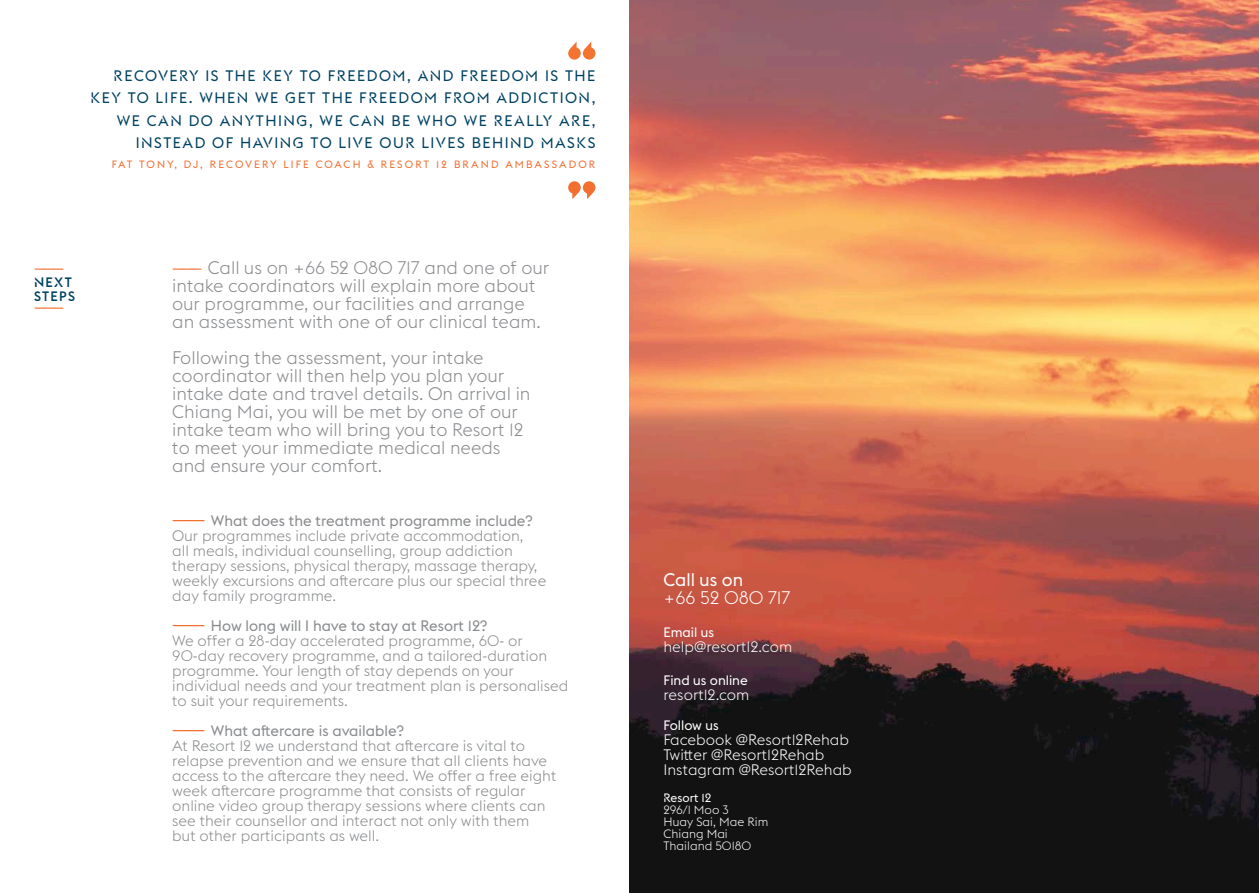
<style>
.page{position:relative;width:1259px;height:893px;background:#fff}
.page>*{position:absolute;margin:0;border:0;box-sizing:border-box;transform-origin:0 0}
.t1{font:300 18px/18px "Euclid Flex";color:#898b8e}
.t2{font:300 18px "Euclid Flex";letter-spacing:-.005em;color:#fff}
.t3{font:18px "Euclid R12";color:#fff}
.t4{font:300 15px/15px "Euclid Flex";color:#898b8e}
.t5{font:15px/22.5px "Euclid R12";letter-spacing:.1em;color:#004262;text-align:right}
.t6{font:15px "Euclid Flex";color:#898b8e}
.t7{font:300 15px "Euclid Flex";color:#fff}
.t8{font:13.5px "Euclid R12";color:#fff}
.t9{font:500 13.5px "Euclid R12";letter-spacing:.1em;color:#004262}
.t10{font:13.5px "Euclid R12";color:#f26f30}
.t11{font:300 12px "Euclid Flex";color:#fff}
.t12{font:12px "Euclid R12";color:#fff}
.t13{font:10.5px "Euclid Flex";letter-spacing:.2em;color:#f26f30}
.s1{font-family:"Euclid R12";font-weight:400;font-size:13.5px;color:#f26f30}
.s2{font-family:"Euclid R12";color:#f26f30}
</style>
<div class="page">
<img style="left:629px;top:0;width:630px;height:893px">
<svg style="left:568px;top:42px;width:27px;height:18px"></svg>
<svg style="left:568px;top:181px;width:27px;height:18px"></svg>
<p class="t5" style="left:90px;top:64px;width:506px">RECOVERY IS THE KEY TO FREEDOM, AND FREEDOM IS THE KEY TO LIFE. WHEN WE GET THE FREEDOM FROM ADDICTION, WE CAN DO ANYTHING, WE CAN BE WHO WE REALLY ARE, INSTEAD OF HAVING TO LIVE OUR LIVES BEHIND MASKS</p>
<p class="t13" style="left:112px;top:158px;width:485px">FAT TONY, DJ, RECOVERY LIFE COACH &amp; RESORT 12 BRAND AMBASSADOR</p>
<p class="t10" style="left:34px;top:261px;width:32px">———</p>
<p class="t9" style="left:34px;top:274px;width:39px">NEXT</p>
<p class="t9" style="left:34px;top:288px;width:43px">STEPS</p>
<p class="t10" style="left:34px;top:300px;width:32px">———</p>
<p class="t1" style="left:172px;top:258px;width:378px"><span class="s1">———</span> Call us on +66 52 080 717 and one of our intake coordinators will explain more about our programme, our facilities and arrange an assessment with one of our clinical team.</p>
<p class="t1" style="left:172px;top:348px;width:360px">Following the assessment, your intake coordinator will then help you plan your intake date and travel details. On arrival in Chiang Mai, you will be met by one of our intake team who will bring you to Resort 12 to meet your immediate medical needs and ensure your comfort.</p>
<p class="t6" style="left:172px;top:512px;width:362px"><span class="s2">———</span> What does the treatment programme include?</p>
<p class="t4" style="left:172px;top:528px;width:375px">Our programmes include private accommodation,<br>all meals, individual counselling, group addiction therapy sessions, physical therapy, massage therapy, weekly excursions and aftercare plus our special three day family programme.</p>
<p class="t6" style="left:172px;top:617px;width:316px"><span class="s2">———</span> How long will I have to stay at Resort 12?</p>
<p class="t4" style="left:172px;top:633px;width:398px">We offer a 28-day accelerated programme, 60- or 90-day recovery programme, and a tailored-duration programme. Your length of stay depends on your individual needs and your treatment plan is personalised to suit your requirements.</p>
<p class="t6" style="left:172px;top:722px;width:233px"><span class="s2">———</span> What aftercare is available?</p>
<p class="t4" style="left:172px;top:738px;width:386px">At Resort 12 we understand that aftercare is vital to relapse prevention and we ensure that all clients have access to the aftercare they need. We offer a free eight week aftercare programme that consists of regular online video group therapy sessions where clients can see their counsellor and interact not only with them but other participants as well.</p>
<p class="t3" style="left:663px;top:569px;width:81px">Call us on</p>
<p class="t2" style="left:663px;top:587px;width:128px">+66 52 080 717</p>
<p class="t8" style="left:663px;top:624px;width:52px">Email us</p>
<p class="t7" style="left:663px;top:638px;width:130px">help@resort12.com</p>
<p class="t8" style="left:663px;top:672px;width:86px">Find us online</p>
<p class="t7" style="left:663px;top:686px;width:87px">resort12.com</p>
<p class="t8" style="left:663px;top:717px;width:57px">Follow us</p>
<p class="t7" style="left:663px;top:731px;width:187px">Facebook @Resort12Rehab</p>
<p class="t7" style="left:663px;top:746px;width:162px">Twitter @Resort12Rehab</p>
<p class="t7" style="left:663px;top:761px;width:190px">Instagram @Resort12Rehab</p>
<p class="t12" style="left:663px;top:790px;width:49px">Resort 12</p>
<p class="t11" style="left:663px;top:802px;width:67px">296/1 Moo 3</p>
<p class="t11" style="left:663px;top:814px;width:106px">Huay Sai, Mae Rim</p>
<p class="t11" style="left:663px;top:826px;width:66px">Chiang Mai</p>
<p class="t11" style="left:663px;top:838px;width:89px">Thailand 50180</p>
</div>
